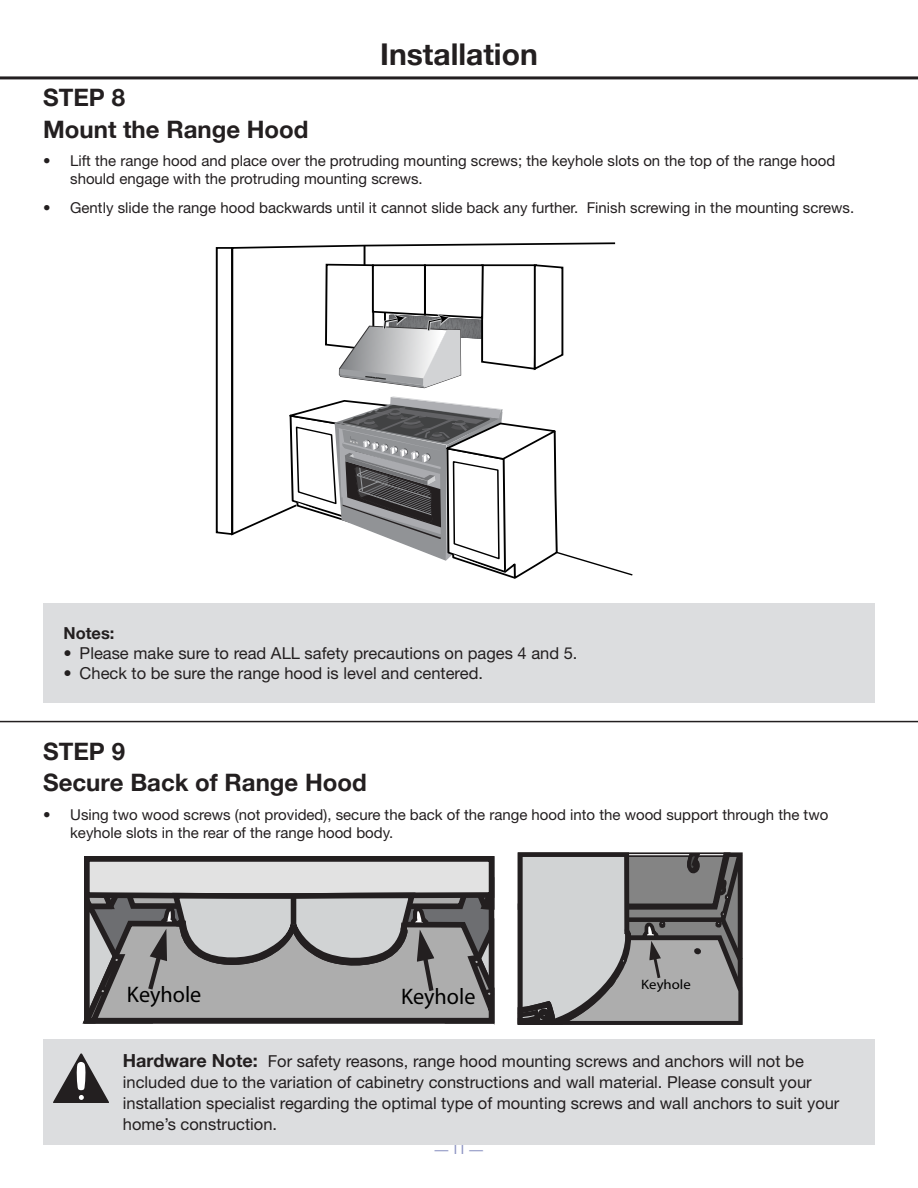
<style>
.page{position:relative;width:918px;height:1188px;background:#fff}
.page>*{position:absolute;margin:0;border:0;box-sizing:border-box;transform-origin:0 0}
.t1{font:700 30px "Helvetica Neue LT Std";color:#231f20}
.t2{font:700 24px "Helvetica Neue LT Std";color:#231f20}
.t3{font:22.5px "Myriad Pro";color:#000}
.B__body_copy{font:16.5px/21px "Helvetica Neue LT Std";color:#231f20}
.B__body_copy-2{font:700 16.5px "Helvetica Neue LT Std";color:#231f20}
.t4{font:15px/18px "Helvetica Neue LT Std";color:#231f20}
.t5{font:13.65px "Myriad Pro";color:#000;scale:1.08 1}
.t6{font:13.5px "Gill Sans";color:#8e95c3}
.s1{font-weight:700;font-size:18px}
</style>
<div class="page">
<hr style="left:0;top:76px;width:918px;height:3px;background:#231f20">
<div style="left:43px;top:604px;width:832px;height:99px;background:#dcdddf"></div>
<hr style="left:0;top:721px;width:918px;height:1px;background:#231f20">
<svg style="left:385px;top:537px;width:248px;height:42px"></svg>
<svg style="left:234px;top:242px;width:382px;height:295px"></svg>
<svg style="left:215px;top:247px;width:19px;height:289px"></svg>
<svg style="left:324px;top:246px;width:241px;height:142px"></svg>
<div style="left:43px;top:1039px;width:832px;height:106px;background:#dcdddf"></div>
<svg style="left:53px;top:1053px;width:56px;height:50px"></svg>
<svg style="left:82px;top:856px;width:413px;height:169px;background:#9b9b9b"></svg>
<svg style="left:517px;top:852px;width:226px;height:173px;background:#979697"></svg>
<p class="t1" style="left:380px;top:35px;width:159px">Installation</p>
<p class="t2" style="left:43px;top:82px;width:83px">STEP 8</p>
<p class="t2" style="left:43px;top:114px;width:267px">Mount the Range Hood</p>
<p class="t4" style="left:70px;top:152px;width:767px;text-indent:-27px">• Lift the range hood and place over the protruding mounting screws; the keyhole slots on the top of the range hood should engage with the protruding mounting screws.</p>
<p class="t4" style="left:43px;top:199px;width:813px">• Gently slide the range hood backwards until it cannot slide back any further. Finish screwing in the mounting screws.</p>
<p class="B__body_copy-2" style="left:63px;top:623px;width:53px">Notes:</p>
<p class="B__body_copy" style="left:63px;top:643px;width:516px">• Please make sure to read ALL safety precautions on pages 4 and 5.</p>
<p class="B__body_copy" style="left:63px;top:662px;width:421px">• Check to be sure the range hood is level and centered.</p>
<p class="t2" style="left:43px;top:736px;width:83px">STEP 9</p>
<p class="t2" style="left:43px;top:768px;width:325px">Secure Back of Range Hood</p>
<p class="t4" style="left:70px;top:806px;width:760px;text-indent:-27px">• Using two wood screws (not provided), secure the back of the range hood into the wood support through the two keyhole slots in the rear of the range hood body.</p>
<p class="t3" style="left:127px;top:980px;width:76px">Keyhole</p>
<p class="t3" style="left:401px;top:983px;width:76px">Keyhole</p>
<p class="t5" style="left:641px;top:976px;width:47px">Keyhole</p>
<p class="B__body_copy" style="left:123px;top:1050px;width:718px"><span class="s1">Hardware Note:</span> For safety reasons, range hood mounting screws and anchors will not be included due to the variation of cabinetry constructions and wall material. Please consult your installation specialist regarding the optimal type of mounting screws and wall anchors to suit your home’s construction.</p>
<p class="t6" style="left:435px;top:1142px;width:50px">— 11 —</p>
</div>
